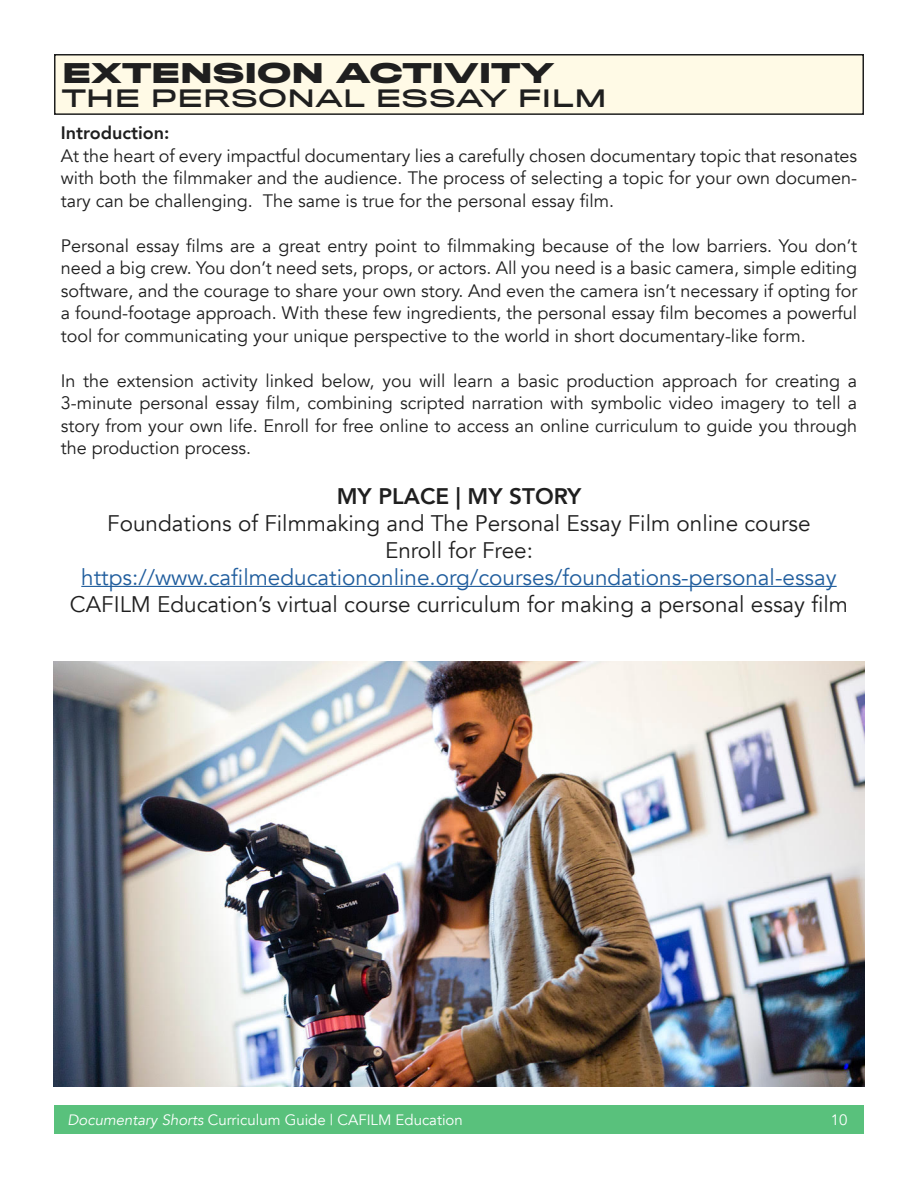
<style>
.page{position:relative;width:918px;height:1188px;background:#fff}
.page>*{position:absolute;margin:0;border:0;box-sizing:border-box;transform-origin:0 0}
.t1{font:700 25.5px "Titling Gothic FB Extended";color:#1f1f1f}
.t2{font:22.5px/27px "Avenir";color:#1f1f1f;text-align:center}
.t3{font:22.5px "Avenir";color:#215e9e}
.t4{font:22.5px "Titling Gothic FB Extended Standard";color:#1f1f1f}
.t5{font:800 22.5px "Avenir";color:#1f1f1f}
.t6{font:18px/22.5px "Avenir";color:#1f1f1f;text-align:justify}
.t7{font:800 18px "Avenir";color:#1f1f1f}
.t8{font:15px "Avenir";color:#fff}
.s1{font-style:italic}
</style>
<div class="page">
<div style="left:54px;top:1105px;width:810px;height:29px;background:#59c17c"></div>
<hr style="left:81px;top:586px;width:756px;height:1px;background:#215e9e">
<div style="left:55px;top:55px;width:808px;height:59px;background:#fffae6"></div>
<div style="left:54px;top:54px;width:810px;height:61px;border:2px solid #1f1f1f"></div>
<img style="left:53px;top:662px;width:812px;height:425px">
<h1 class="t1" style="left:62px;top:56px;width:494px">EXTENSION ACTIVITY</h1>
<p class="t4" style="left:62px;top:84px;width:546px">THE PERSONAL ESSAY FILM</p>
<p class="t7" style="left:61px;top:119px;width:110px">Introduction:</p>
<p class="t6" style="left:61px;top:145px;width:798px">At the heart of every impactful documentary lies a carefully chosen documentary topic that resonates with both the filmmaker and the audience. The process of selecting a topic for your own documen&shy;tary can be challenging. The same is true for the personal essay film.</p>
<p class="t6" style="left:61px;top:235px;width:798px">Personal essay films are a great entry point to filmmaking because of the low barriers. You don’t need a big crew. You don’t need sets, props, or actors. All you need is a basic camera, simple editing software, and the courage to share your own story. And even the camera isn’t necessary if opting for a found-footage approach. With these few ingredients, the personal essay film becomes a powerful tool for communicating your unique perspective to the world in short documentary-like form.</p>
<p class="t6" style="left:61px;top:370px;width:798px">In the extension activity linked below, you will learn a basic production approach for creating a 3-minute personal essay film, combining scripted narration with symbolic video imagery to tell a story from your own life. Enroll for free online to access an online curriculum to guide you through the production process.</p>
<p class="t5" style="left:337px;top:478px;width:246px">MY PLACE | MY STORY</p>
<p class="t2" style="left:107px;top:510px;width:705px">Foundations of Filmmaking and The Personal Essay Film online course<br>Enroll for Free:</p>
<p class="t3" style="left:81px;top:564px;width:757px">https://www.cafilmeducationonline.org/courses/foundations-personal-essay</p>
<p class="t2" style="left:70px;top:591px;width:780px">CAFILM Education’s virtual course curriculum for making a personal essay film</p>
<p class="t8" style="left:68px;top:1111px;width:397px"><span class="s1">Documentary Shorts</span> Curriculum Guide | CAFILM Education</p>
<p class="t8" style="left:831px;top:1111px;width:18px">10</p>
</div>
